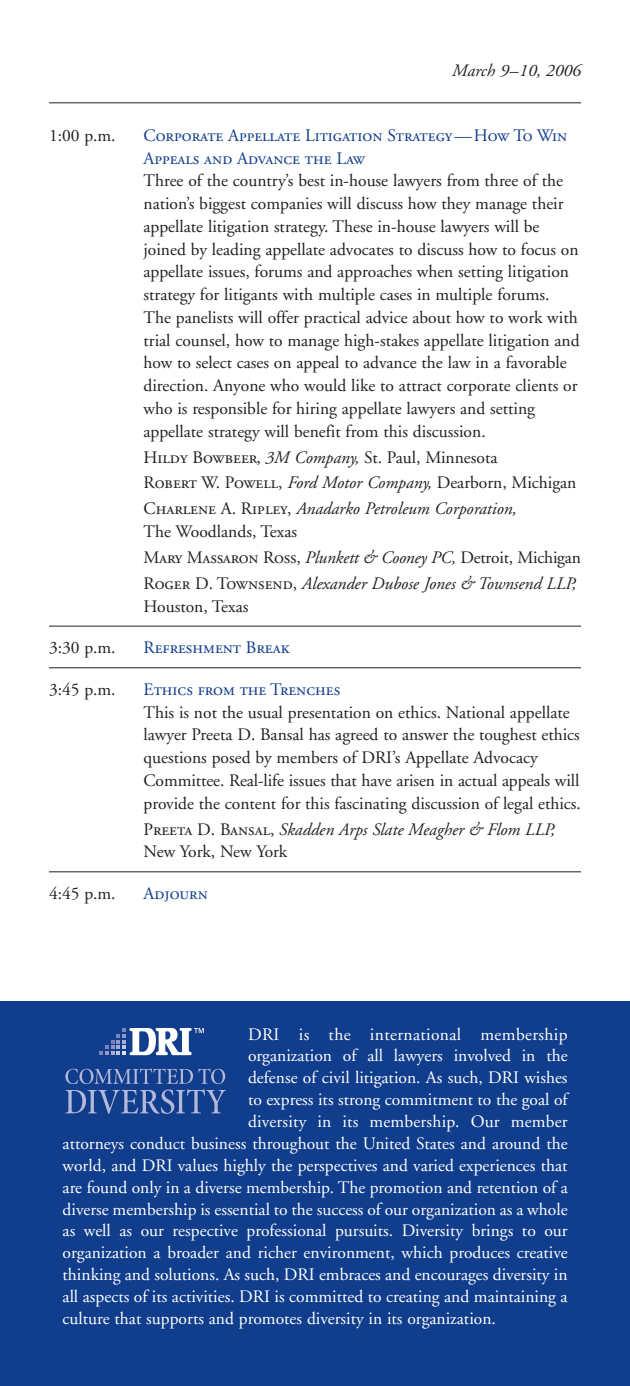
<style>
.page{position:relative;width:630px;height:1386px;background:#fff}
.page>*{position:absolute;margin:0;border:0;box-sizing:border-box;transform-origin:0 0}
.t1{font:17.5px/22.8px "Adobe Garamond";color:#231f20}
.t2{font:17.5px "Adobe Garamond";color:#fff}
.t3{font:italic 17.5px/25.9px "Adobe Garamond";color:#231f20}
.t4{font:17.5px/22.8px "Adobe Garamond Regular SC";color:#103d8c}
.t5{font:17.5px "Adobe Garamond";letter-spacing:.02em;color:#fff}
.s1{font-family:"Adobe Garamond Regular SC";font-style:normal}
.s2{font-style:normal}
</style>
<div class="page">
<hr style="left:49px;top:103px;width:532px;height:1px;background:#231f20">
<hr style="left:49px;top:626px;width:532px;height:1px;background:#231f20">
<hr style="left:49px;top:667px;width:532px;height:1px;background:#231f20">
<hr style="left:49px;top:872px;width:532px;height:1px;background:#231f20">
<div style="left:0;top:1001px;width:630px;height:385px;background:#103d8c"></div>
<svg style="left:65px;top:1069px;width:161px;height:45px"></svg>
<svg style="left:99px;top:1028px;width:105px;height:27px"></svg>
<p class="t3" style="left:452px;top:59px;width:130px">March 9–10, 2006</p>
<p class="t1" style="left:49px;top:125px;width:68px">1:00 p.m.</p>
<p class="t4" style="left:144px;top:125px;width:425px">Corporate Appellate Litigation Strategy—How To Win<br>Appeals and Advance the Law</p>
<p class="t1" style="left:144px;top:171px;width:438px">Three of the country’s best in-house lawyers from three of the nation’s biggest companies will discuss how they manage their appellate litigation strategy. These in-house lawyers will be joined by leading appellate advocates to discuss how to focus on appellate issues, forums and approaches when setting litigation strategy for litigants with multiple cases in multiple forums.<br>The panelists will offer practical advice about how to work with trial counsel, how to manage high-stakes appellate litigation and how to select cases on appeal to advance the law in a favorable direction. Anyone who would like to attract corporate clients or who is responsible for hiring appellate lawyers and setting appellate strategy will benefit from this discussion.</p>
<p class="t3" style="left:144px;top:446px;width:434px"><span class="s1">Hildy Bowbeer,</span> 3M Company, <span class="s2">St. Paul, Minnesota<br></span><span class="s1">Robert W. Powell,</span> Ford Motor Company, <span class="s2">Dearborn, Michigan<br></span><span class="s1">Charlene A. Ripley,</span> Anadarko Petroleum Corporation,</p>
<p class="t3" style="left:144px;top:520px;width:439px"><span class="s2">The Woodlands, Texas<br></span><span class="s1">Mary Massaron Ross,</span> Plunkett &amp; Cooney PC, <span class="s2">Detroit, Michigan<br></span><span class="s1">Roger D. Townsend,</span> Alexander Dubose Jones &amp; Townsend LLP,</p>
<p class="t1" style="left:144px;top:596px;width:107px">Houston, Texas</p>
<p class="t1" style="left:49px;top:638px;width:68px">3:30 p.m.</p>
<p class="t4" style="left:144px;top:638px;width:148px">Refreshment Break</p>
<p class="t1" style="left:49px;top:680px;width:68px">3:45 p.m.</p>
<p class="t4" style="left:144px;top:680px;width:198px">Ethics from the Trenches</p>
<p class="t1" style="left:144px;top:702px;width:439px">This is not the usual presentation on ethics. National appellate lawyer Preeta D. Bansal has agreed to answer the toughest ethics questions posed by members of DRI’s Appellate Advocacy Committee. Real-life issues that have arisen in actual appeals will provide the content for this fascinating discussion of legal ethics.</p>
<p class="t3" style="left:144px;top:819px;width:413px;line-height:22.8px"><span class="s1">Preeta D. Bansal,</span> Skadden Arps Slate Meagher &amp; Flom LLP,<br><span class="s2">New York, New York</span></p>
<p class="t1" style="left:49px;top:884px;width:68px">4:45 p.m.</p>
<p class="t4" style="left:144px;top:884px;width:66px">Adjourn</p>
<p class="t5" style="left:248px;top:1027px;width:321px">DRI is the international membership</p>
<p class="t2" style="left:248px;top:1049px;width:321px">organization of all lawyers involved in the</p>
<p class="t2" style="left:248px;top:1071px;width:321px">defense of civil litigation. As such, DRI wishes</p>
<p class="t2" style="left:248px;top:1093px;width:321px">to express its strong commitment to the goal of</p>
<p class="t2" style="left:248px;top:1115px;width:321px">diversity in its membership. Our member</p>
<p class="t2" style="left:63px;top:1136px;width:507px">attorneys conduct business throughout the United States and around the</p>
<p class="t2" style="left:63px;top:1158px;width:507px">world, and DRI values highly the perspectives and varied experiences that</p>
<p class="t2" style="left:63px;top:1180px;width:507px">are found only in a diverse membership. The promotion and retention of a</p>
<p class="t2" style="left:63px;top:1202px;width:507px">diverse membership is essential to the success of our organization as a whole</p>
<p class="t2" style="left:63px;top:1224px;width:507px">as well as our respective professional pursuits. Diversity brings to our</p>
<p class="t2" style="left:63px;top:1246px;width:507px">organization a broader and richer environment, which produces creative</p>
<p class="t2" style="left:63px;top:1268px;width:507px">thinking and solutions. As such, DRI embraces and encourages diversity in</p>
<p class="t2" style="left:63px;top:1290px;width:507px">all aspects of its activities. DRI is committed to creating and maintaining a</p>
<p class="t2" style="left:63px;top:1311px;width:435px">culture that supports and promotes diversity in its organization.</p>
</div>
